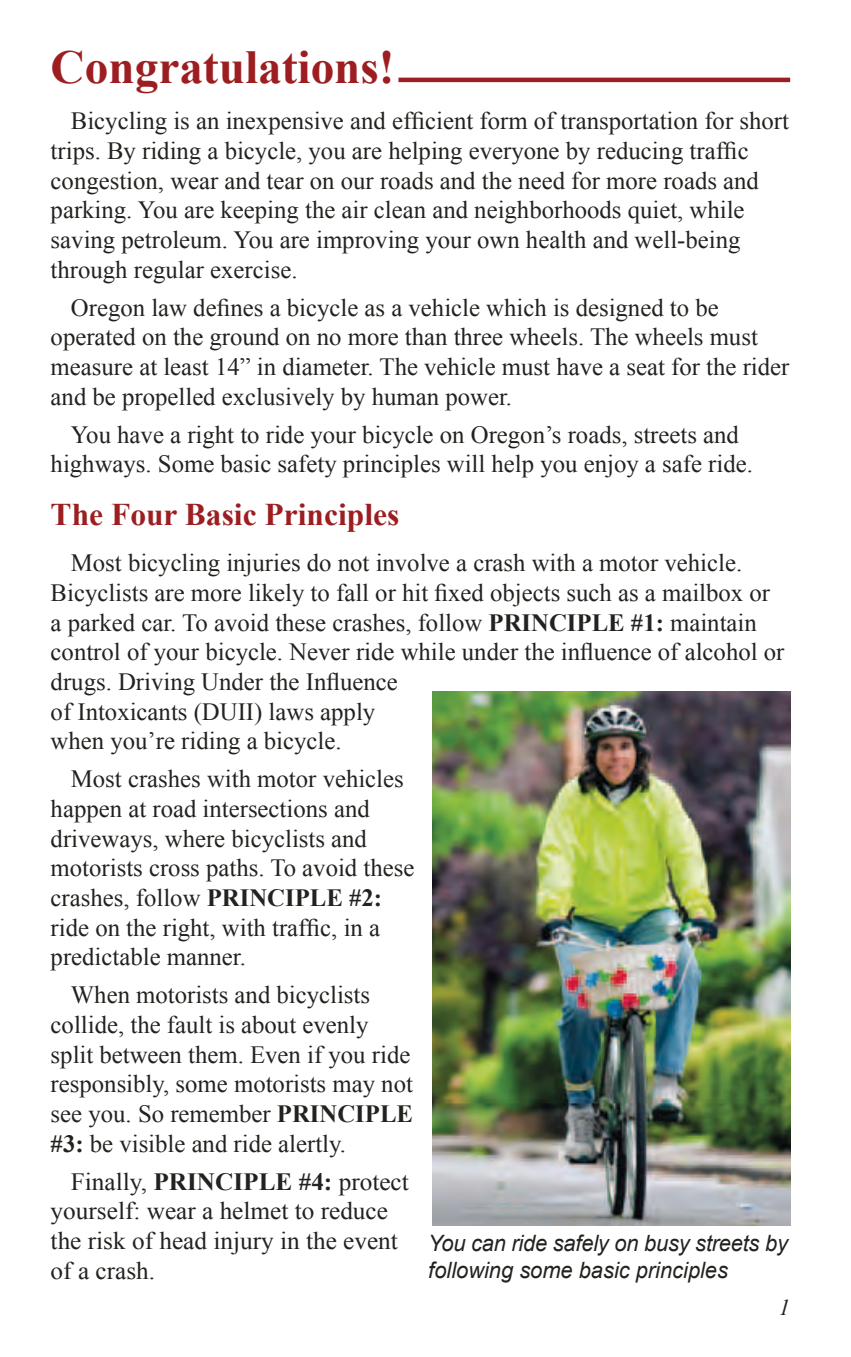
<style>
.page{position:relative;width:851px;height:1357px;background:#fff}
.page>*{position:absolute;margin:0;border:0;box-sizing:border-box;transform-origin:0 0}
.t1{font:700 47.25px "Times New Roman";color:#9c1e21}
.t2{font:700 31.5px "Times New Roman";color:#9c1e21}
.t3{font:24.75px/29.7px "Times New Roman";color:#20231e}
.t4{font:italic 22.5px/27px "Arial";color:#20231e}
.t5{font:italic 22.5px "Times New Roman";color:#20231e}
.s1{font-weight:700}
</style>
<div class="page">
<hr style="left:398px;top:78px;width:392px;height:4px;background:#9c1e21">
<img style="left:432px;top:691px;width:358px;height:534px">
<h1 class="t1" style="left:51px;top:34px;width:345px">Congratulations!</h1>
<p class="t3" style="left:51px;top:106px;width:739px;text-indent:20px">Bicycling is an inexpensive and efficient form of transportation for short trips. By riding a bicycle, you are helping everyone by reducing traffic congestion, wear and tear on our roads and the need for more roads and parking. You are keeping the air clean and neighborhoods quiet, while saving petroleum. You are improving your own health and well-being through regular exercise.</p>
<p class="t3" style="left:51px;top:292px;width:740px;text-indent:20px">Oregon law defines a bicycle as a vehicle which is designed to be operated on the ground on no more than three wheels. The wheels must measure at least 14” in diameter. The vehicle must have a seat for the rider and be propelled exclusively by human power.</p>
<p class="t3" style="left:51px;top:419px;width:703px;text-align:center">You have a right to ride your bicycle on Oregon’s roads, streets and highways. Some basic safety principles will help you enjoy a safe ride.</p>
<p class="t2" style="left:51px;top:492px;width:350px">The Four Basic Principles</p>
<p class="t3" style="left:51px;top:548px;width:735px;text-indent:20px">Most bicycling injuries do not involve a crash with a motor vehicle.<br>Bicyclists are more likely to fall or hit fixed objects such as a mailbox or a parked car. To avoid these crashes, follow <span class="s1">PRINCIPLE #1:</span> maintain control of your bicycle. Never ride while under the influence of alcohol or drugs. Driving Under the Influence<br>of Intoxicants (DUII) laws apply<br>when you’re riding a bicycle.</p>
<p class="t3" style="left:51px;top:764px;width:365px;text-indent:20px">Most crashes with motor vehicles happen at road intersections and driveways, where bicyclists and motorists cross paths. To avoid these crashes, follow <span class="s1">PRINCIPLE #2: </span>ride on the right, with traffic, in a predictable manner.</p>
<p class="t3" style="left:51px;top:980px;width:364px;text-indent:20px">When motorists and bicyclists collide, the fault is about evenly split between them. Even if you ride responsibly, some motorists may not see you. So remember <span class="s1">PRINCIPLE #3:</span> be visible and ride alertly.</p>
<p class="t3" style="left:51px;top:1166px;width:359px;text-indent:20px">Finally, <span class="s1">PRINCIPLE #4:</span> protect yourself: wear a helmet to reduce the risk of head injury in the event of a crash.</p>
<p class="t4" style="left:428px;top:1229px;width:361px">You can ride safely on busy streets by following some basic principles</p>
<p class="t5" style="left:778px;top:1292px;width:13px">1</p>
</div>
